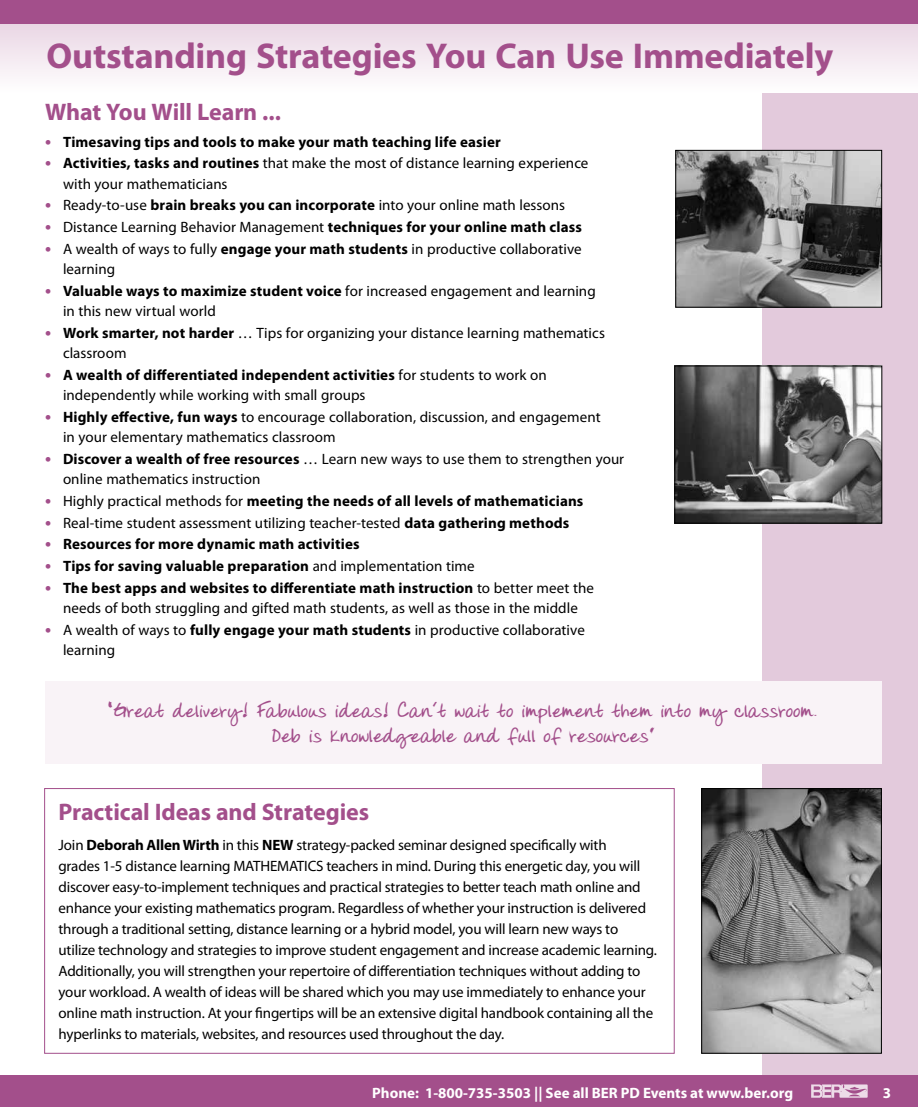
<style>
.page{position:relative;width:918px;height:1107px;background:#fff}
.page>*{position:absolute;margin:0;border:0;box-sizing:border-box;transform-origin:0 0}
.t1{font:700 36px "Myriad Pro";letter-spacing:-.005em;color:#a34f8b}
.t2{font:700 24px "Myriad Pro";letter-spacing:-.005em;color:#a34f8b}
.t3{font:700 21px/25.2px "Donnys Hand";letter-spacing:.005em;color:#a34f8b;text-align:center}
.t4{font:15px/20.2px "Myriad Pro";letter-spacing:-.01em;color:#000}
.t5{font:700 15px "Myriad Pro";letter-spacing:.01em;color:#000}
.t6{font:700 15px "Myriad Pro";color:#fff}
.s1{font-size:18px;color:#a34f8b}
.s2{font-weight:700;font-size:18px;color:#a34f8b}
.s3{font-weight:700}
.s4{font-weight:400}
</style>
<div class="page">
<div style="left:763px;top:0;width:155px;height:1107px;background:#e3cadc"></div>
<div style="left:0;top:1076px;width:918px;height:31px;background:#a34f8b"></div>
<svg style="left:811px;top:1084px;width:57px;height:14px"></svg>
<svg style="left:0;top:24px;width:918px;height:68px"></svg>
<div style="left:0;top:0;width:918px;height:24px;background:#a34f8b"></div>
<div style="left:45px;top:681px;width:837px;height:83px;background:#f9f3f7"></div>
<div style="left:44px;top:788px;width:631px;height:266px;border:1px solid #a34f8b"></div>
<img style="left:677px;top:152px;width:203px;height:154px">
<div style="left:675px;top:150px;width:207px;height:158px;border:1px solid #000"></div>
<img style="left:677px;top:368px;width:203px;height:153px">
<div style="left:675px;top:366px;width:207px;height:157px;border:1px solid #000"></div>
<img style="left:703px;top:790px;width:177px;height:262px">
<div style="left:701px;top:788px;width:181px;height:266px;border:1px solid #000"></div>
<h1 class="t1" style="left:46px;top:32px;width:788px">Outstanding Strategies You Can Use Immediately</h1>
<h2 class="t2" style="left:45px;top:97px;width:238px">What You Will Learn ...</h2>
<p class="t5" style="left:45px;top:132px;width:457px"><span class="s1">•</span> Timesaving tips and tools to make your math teaching life easier</p>
<p class="t4" style="left:63px;top:153px;width:527px;text-indent:-18px"><span class="s2">•</span> <span class="s3">Activities, tasks and routines</span> that make the most of distance learning experience with your mathematicians</p>
<p class="t4" style="left:45px;top:195px;width:522px"><span class="s2">•</span> Ready-to-use <span class="s3">brain breaks you can incorporate</span> into your online math lessons</p>
<p class="t4" style="left:45px;top:217px;width:538px"><span class="s2">•</span> Distance Learning Behavior Management <span class="s3">techniques for your online math class</span></p>
<p class="t4" style="left:63px;top:239px;width:520px;text-indent:-18px"><span class="s2">•</span> A wealth of ways to fully <span class="s3">engage your math students</span> in productive collaborative learning</p>
<p class="t4" style="left:63px;top:281px;width:534px;text-indent:-18px"><span class="s2">•</span> <span class="s3">Valuable ways to maximize student voice</span> for increased engagement and learning in this new virtual world</p>
<p class="t4" style="left:63px;top:323px;width:544px;text-indent:-18px"><span class="s2">•</span> <span class="s3">Work smarter, not harder</span> … Tips for organizing your distance learning mathematics classroom</p>
<p class="t4" style="left:63px;top:365px;width:485px;text-indent:-18px"><span class="s2">•</span> <span class="s3">A wealth of differentiated independent activities</span> for students to work on independently while working with small groups</p>
<p class="t4" style="left:63px;top:407px;width:539px;text-indent:-18px"><span class="s2">•</span> <span class="s3">Highly effective, fun ways</span> to encourage collaboration, discussion, and engagement in your elementary mathematics classroom</p>
<p class="t4" style="left:63px;top:449px;width:563px;text-indent:-18px"><span class="s2">•</span> <span class="s3">Discover a wealth of free resources</span> … Learn new ways to use them to strengthen your online mathematics instruction</p>
<p class="t5" style="left:45px;top:491px;width:540px"><span class="s1">•</span> <span class="s4">Highly practical methods for</span> meeting the needs of all levels of mathematicians</p>
<p class="t4" style="left:45px;top:512px;width:526px"><span class="s2">•</span> Real-time student assessment utilizing teacher-tested <span class="s3">data gathering methods</span></p>
<p class="t5" style="left:45px;top:535px;width:316px"><span class="s1">•</span> Resources for more dynamic math activities</p>
<p class="t5" style="left:45px;top:556px;width:431px"><span class="s1">•</span> Tips for saving valuable preparation <span class="s4">and implementation time</span></p>
<p class="t4" style="left:45px;top:578px;width:551px;text-align:center"><span class="s2">•</span> <span class="s3">The best apps and websites to differentiate math instruction</span> to better meet the needs of both struggling and gifted math students, as well as those in the middle</p>
<p class="t4" style="left:63px;top:620px;width:523px;text-indent:-18px"><span class="s2">•</span> A wealth of ways to <span class="s3">fully engage your math students</span> in productive collaborative learning</p>
<h3 class="t3" style="left:109px;top:699px;width:709px">“Great delivery! Fabulous ideas! Can’t wait to implement them into my classroom.<br>Deb is knowledgeable and full of resources”</h3>
<h2 class="t2" style="left:58px;top:797px;width:312px">Practical Ideas and Strategies</h2>
<p class="t4" style="left:58px;top:835px;width:600px;line-height:21px">Join <span class="s3">Deborah Allen Wirth</span> in this <span class="s3">NEW</span> strategy-packed seminar designed specifically with<br>grades 1-5 distance learning MATHEMATICS teachers in mind. During this energetic day, you will discover easy-to-implement techniques and practical strategies to better teach math online and enhance your existing mathematics program. Regardless of whether your instruction is delivered through a traditional setting, distance learning or a hybrid model, you will learn new ways to utilize technology and strategies to improve student engagement and increase academic learning.<br>Additionally, you will strengthen your repertoire of differentiation techniques without adding to your workload. A wealth of ideas will be shared which you may use immediately to enhance your online math instruction. At your fingertips will be an extensive digital handbook containing all the hyperlinks to materials, websites, and resources used throughout the day.</p>
<p class="t6" style="left:372px;top:1083px;width:422px">Phone: 1-800-735-3503 || See all BER PD Events at www.ber.org</p>
<p class="t6" style="left:883px;top:1083px;width:10px">3</p>
</div>
